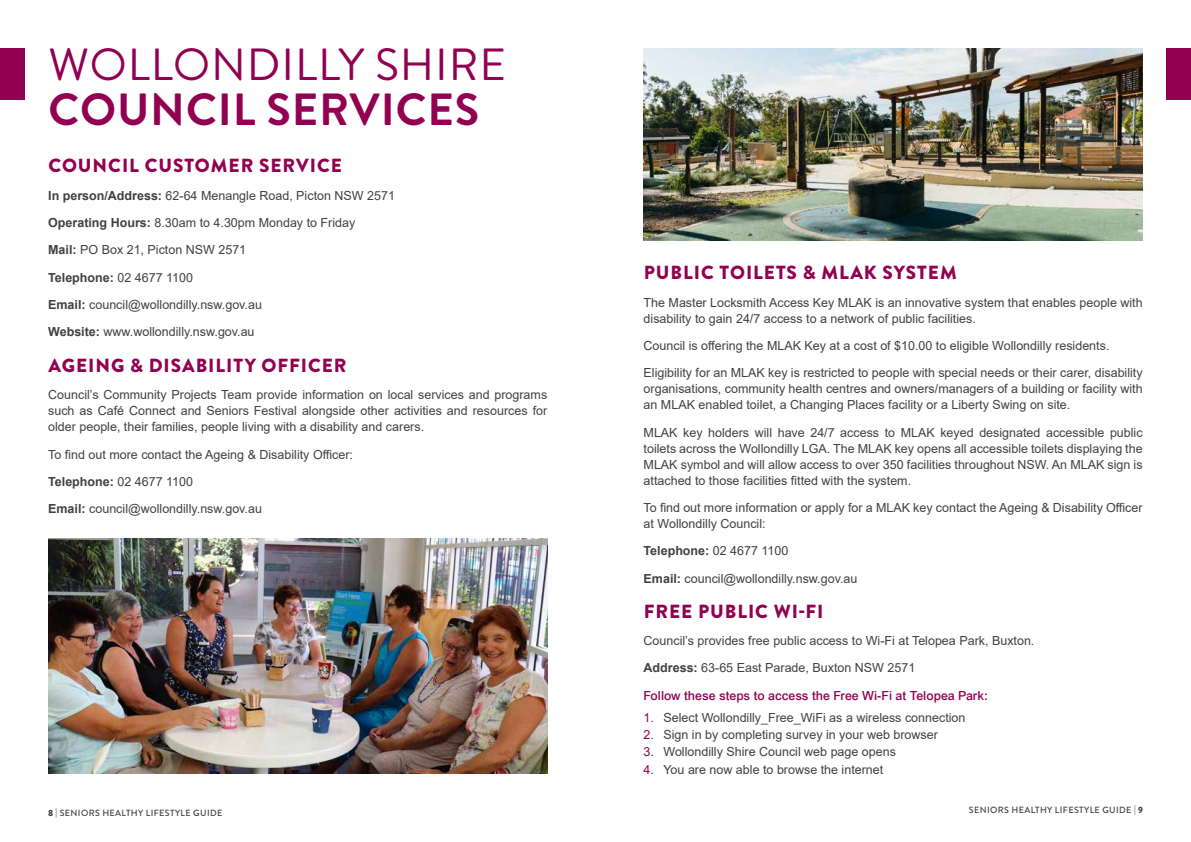
<style>
.page{position:relative;width:1191px;height:842px;background:#fff}
.page>*{position:absolute;margin:0;border:0;box-sizing:border-box;transform-origin:0 0}
.t1{font:45px "Brandon Grotesque";letter-spacing:.02em;color:#920051}
.t2{font:700 45px "Brandon Grotesque";letter-spacing:.02em;color:#920051}
.t3{font:900 19px "Brandon Grotesque";letter-spacing:.05em;color:#920051}
.t4{font:12.5px/27.3px "Arial";color:#414042}
.t5{font:500 9px "Brandon Grotesque";letter-spacing:.04em;color:#414042}
.s1{font-weight:700}
.s2{font-weight:500;color:#920051}
.s3{color:#920051}
.s4{font-weight:900}
</style>
<div class="page">
<div style="left:0;top:48px;width:25px;height:51px;background:#920051"></div>
<img style="left:48px;top:539px;width:499px;height:235px">
<img style="left:643px;top:48px;width:500px;height:193px">
<div style="left:1166px;top:48px;width:25px;height:51px;background:#920051"></div>
<h1 class="t1" style="left:49px;top:33px;width:459px">WOLLONDILLY SHIRE</h1>
<h1 class="t2" style="left:49px;top:78px;width:432px">COUNCIL SERVICES</h1>
<h2 class="t3" style="left:48px;top:152px;width:295px">COUNCIL CUSTOMER SERVICE</h2>
<p class="t4" style="left:48px;top:182px;width:348px"><span class="s1">In person/Address:</span> 62-64 Menangle Road, Picton NSW 2571<br><span class="s1">Operating Hours:</span> 8.30am to 4.30pm Monday to Friday<br><span class="s1">Mail:</span> PO Box 21, Picton NSW 2571<br><span class="s1">Telephone:</span> 02 4677 1100<br><span class="s1">Email:</span> council@wollondilly.nsw.gov.au<br><span class="s1">Website:</span> www.wollondilly.nsw.gov.au</p>
<h2 class="t3" style="left:48px;top:352px;width:300px">AGEING &amp; DISABILITY OFFICER</h2>
<p class="t4" style="left:48px;top:387px;width:500px;line-height:16px;text-align:justify">Council’s Community Projects Team provide information on local services and programs such as Café Connect and Seniors Festival alongside other activities and resources for older people, their families, people living with a disability and carers.</p>
<p class="t4" style="left:48px;top:440px;width:306px">To find out more contact the Ageing &amp; Disability Officer:<br><span class="s1">Telephone:</span> 02 4677 1100<br><span class="s1">Email:</span> council@wollondilly.nsw.gov.au</p>
<h2 class="t3" style="left:644px;top:259px;width:314px">PUBLIC TOILETS &amp; MLAK SYSTEM</h2>
<p class="t4" style="left:643px;top:294px;width:500px;line-height:16px">The Master Locksmith Access Key MLAK is an innovative system that enables people with disability to gain 24/7 access to a network of public facilities.</p>
<p class="t4" style="left:643px;top:332px;width:500px">Council is offering the MLAK Key at a cost of $10.00 to eligible Wollondilly residents.<br>Eligibility for an MLAK key is restricted to people with special needs or their carer, disability</p>
<p class="t4" style="left:643px;top:381px;width:500px;line-height:16px">organisations, community health centres and owners/managers of a building or facility with an MLAK enabled toilet, a Changing Places facility or a Liberty Swing on site.</p>
<p class="t4" style="left:643px;top:424px;width:500px;line-height:16px;text-align:justify">MLAK key holders will have 24/7 access to MLAK keyed designated accessible public toilets across the Wollondilly LGA. The MLAK key opens all accessible toilets displaying the MLAK symbol and will allow access to over 350 facilities throughout NSW. An MLAK sign is attached to those facilities fitted with the system.</p>
<p class="t4" style="left:643px;top:500px;width:500px;line-height:16px">To find out more information or apply for a MLAK key contact the Ageing &amp; Disability Officer at Wollondilly Council:</p>
<p class="t4" style="left:643px;top:537px;width:215px"><span class="s1">Telephone:</span> 02 4677 1100<br><span class="s1">Email:</span> council@wollondilly.nsw.gov.au</p>
<h2 class="t3" style="left:644px;top:598px;width:181px">FREE PUBLIC WI-FI</h2>
<p class="t4" style="left:643px;top:627px;width:392px">Council’s provides free public access to Wi-Fi at Telopea Park, Buxton.<br><span class="s1">Address:</span> 63-65 East Parade, Buxton NSW 2571<br><span class="s2">Follow these steps to access the Free Wi-Fi at Telopea Park:</span></p>
<p class="t4" style="left:643px;top:704px;width:323px"><span class="s3">1.</span> Select Wollondilly_Free_WiFi as a wireless connection</p>
<p class="t4" style="left:643px;top:721px;width:296px"><span class="s3">2.</span> Sign in by completing survey in your web browser</p>
<p class="t4" style="left:643px;top:738px;width:254px"><span class="s3">3.</span> Wollondilly Shire Council web page opens</p>
<p class="t4" style="left:643px;top:756px;width:241px"><span class="s3">4.</span> You are now able to browse the internet</p>
<p class="t5" style="left:48px;top:807px;width:176px"><span class="s4">8</span> | SENIORS HEALTHY LIFESTYLE GUIDE</p>
<p class="t5" style="left:969px;top:803px;width:175px">SENIORS HEALTHY LIFESTYLE GUIDE | <span class="s4">9</span></p>
</div>
